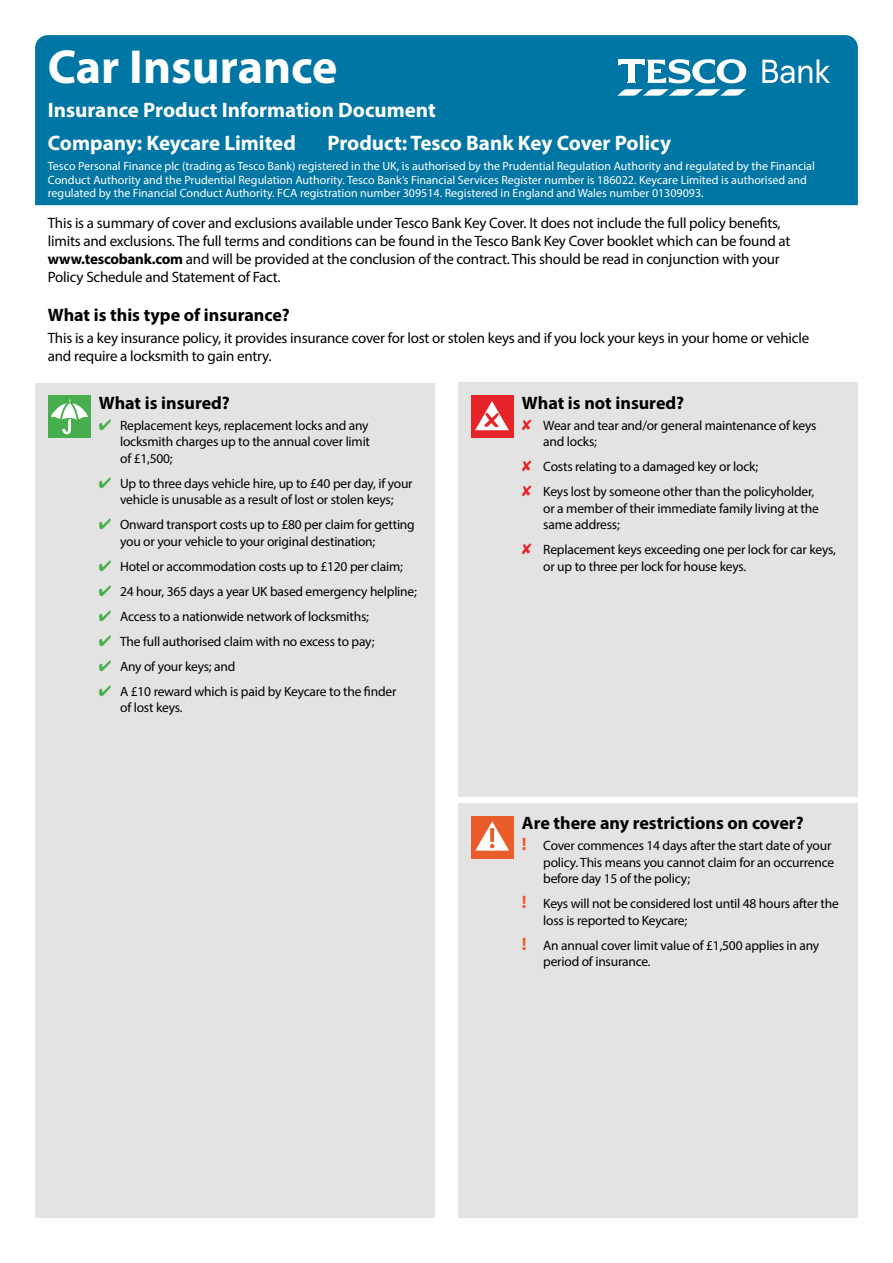
<style>
.page{position:relative;width:893px;height:1263px;background:#fff}
.page>*{position:absolute;margin:0;border:0;box-sizing:border-box;transform-origin:0 0}
.t1{font:700 48px "Myriad Pro";color:#fff}
.t2{font:700 21px/33.3px "Myriad Pro";color:#fff}
.t3{font:700 18px "Myriad Pro";color:#000}
.t4{font:15px/18px "Myriad Pro";letter-spacing:-.015em;color:#000}
.t5{font:13.5px/16.5px "Myriad Pro";letter-spacing:-.015em;color:#000}
.t6{font:12px/13.5px "Myriad Pro";color:#fff}
.s1{font-weight:700}
.s2{color:#46ae4c}
.s3{font-weight:700;font-size:18px;color:#eb5c2b}
</style>
<div class="page">
<div style="left:35px;top:35px;width:823px;height:170px;background:#0076a4"></div>
<div style="left:35px;top:383px;width:400px;height:834px;background:#e3e3e3"></div>
<div style="left:458px;top:383px;width:400px;height:414px;background:#e3e3e3"></div>
<div style="left:458px;top:803px;width:400px;height:414px;background:#e3e3e3"></div>
<svg style="left:618px;top:59px;width:128px;height:24px"></svg>
<svg style="left:617px;top:89px;width:129px;height:7px"></svg>
<svg style="left:762px;top:59px;width:68px;height:24px"></svg>
<div style="left:48px;top:395px;width:42px;height:43px;background:#46ae4c"></div>
<svg style="left:51px;top:398px;width:37px;height:36px"></svg>
<div style="left:471px;top:395px;width:42px;height:43px;background:#e52329"></div>
<svg style="left:475px;top:401px;width:34px;height:29px"></svg>
<div style="left:471px;top:816px;width:42px;height:42px;background:#eb5c2b"></div>
<svg style="left:475px;top:821px;width:34px;height:30px"></svg>
<h1 class="t1" style="left:48px;top:36px;width:291px">Car Insurance</h1>
<h2 class="t2" style="left:48px;top:92px;width:389px">Insurance Product Information Document<br>Company: Keycare Limited</h2>
<h2 class="t2" style="left:327px;top:126px;width:345px">Product: Tesco Bank Key Cover Policy</h2>
<p class="t6" style="left:48px;top:159px;width:768px">Tesco Personal Finance plc (trading as Tesco Bank) registered in the UK, is authorised by the Prudential Regulation Authority and regulated by the Financial<br>Conduct Authority and the Prudential Regulation Authority. Tesco Bank’s Financial Services Register number is 186022. Keycare Limited is authorised and regulated by the Financial Conduct Authority. FCA registration number 309514. Registered in England and Wales number 01309093.</p>
<p class="t4" style="left:48px;top:213px;width:744px">This is a summary of cover and exclusions available under Tesco Bank Key Cover. It does not include the full policy benefits, limits and exclusions. The full terms and conditions can be found in the Tesco Bank Key Cover booklet which can be found at <span class="s1">www.tescobank.com</span> and will be provided at the conclusion of the contract. This should be read in conjunction with your Policy Schedule and Statement of Fact.</p>
<h3 class="t3" style="left:48px;top:303px;width:244px">What is this type of insurance?</h3>
<p class="t4" style="left:48px;top:329px;width:763px">This is a key insurance policy, it provides insurance cover for lost or stolen keys and if you lock your keys in your home or vehicle and require a locksmith to gain entry.</p>
<h3 class="t3" style="left:99px;top:391px;width:133px">What is insured?</h3>
<p class="t5" style="left:120px;top:417px;width:251px;text-align:justify;text-indent:-21px"><span class="s2">✔</span> Replacement keys, replacement locks and any locksmith charges up to the annual cover limit of £1,500;</p>
<p class="t5" style="left:99px;top:475px;width:315px;text-align:center"><span class="s2">✔</span> Up to three days vehicle hire, up to £40 per day, if your vehicle is unusable as a result of lost or stolen keys;</p>
<p class="t5" style="left:120px;top:516px;width:296px;text-indent:-21px"><span class="s2">✔</span> Onward transport costs up to £80 per claim for getting you or your vehicle to your original destination;</p>
<p class="t5" style="left:99px;top:558px;width:305px"><span class="s2">✔</span> Hotel or accommodation costs up to £120 per claim;</p>
<p class="t5" style="left:99px;top:583px;width:320px"><span class="s2">✔</span> 24 hour, 365 days a year UK based emergency helpline;</p>
<p class="t5" style="left:99px;top:608px;width:272px"><span class="s2">✔</span> Access to a nationwide network of locksmiths;</p>
<p class="t5" style="left:99px;top:633px;width:277px"><span class="s2">✔</span> The full authorised claim with no excess to pay;</p>
<p class="t5" style="left:99px;top:658px;width:138px"><span class="s2">✔</span> Any of your keys; and</p>
<p class="t5" style="left:120px;top:683px;width:278px;text-indent:-21px"><span class="s2">✔</span> A £10 reward which is paid by Keycare to the finder of lost keys.</p>
<h3 class="t3" style="left:522px;top:391px;width:164px">What is not insured?</h3>
<p class="t5" style="left:543px;top:417px;width:275px">Wear and tear and/or general maintenance of keys and locks;</p>
<p class="t5" style="left:543px;top:454px;width:273px;line-height:25px">Costs relating to a damaged key or lock;<br>Keys lost by someone other than the policyholder,</p>
<p class="t5" style="left:543px;top:500px;width:277px">or a member of their immediate family living at the same address;</p>
<p class="t5" style="left:543px;top:541px;width:294px">Replacement keys exceeding one per lock for car keys, or up to three per lock for house keys.</p>
<h3 class="t3" style="left:522px;top:812px;width:283px">Are there any restrictions on cover?</h3>
<p class="t5" style="left:543px;top:837px;width:292px;text-indent:-21px"><span class="s3">!</span> Cover commences 14 days after the start date of your policy. This means you cannot claim for an occurrence before day 15 of the policy;</p>
<p class="t5" style="left:543px;top:895px;width:297px;text-indent:-21px"><span class="s3">!</span> Keys will not be considered lost until 48 hours after the loss is reported to Keycare;</p>
<p class="t5" style="left:543px;top:937px;width:278px;text-indent:-21px"><span class="s3">!</span> An annual cover limit value of £1,500 applies in any period of insurance.</p>
</div>
